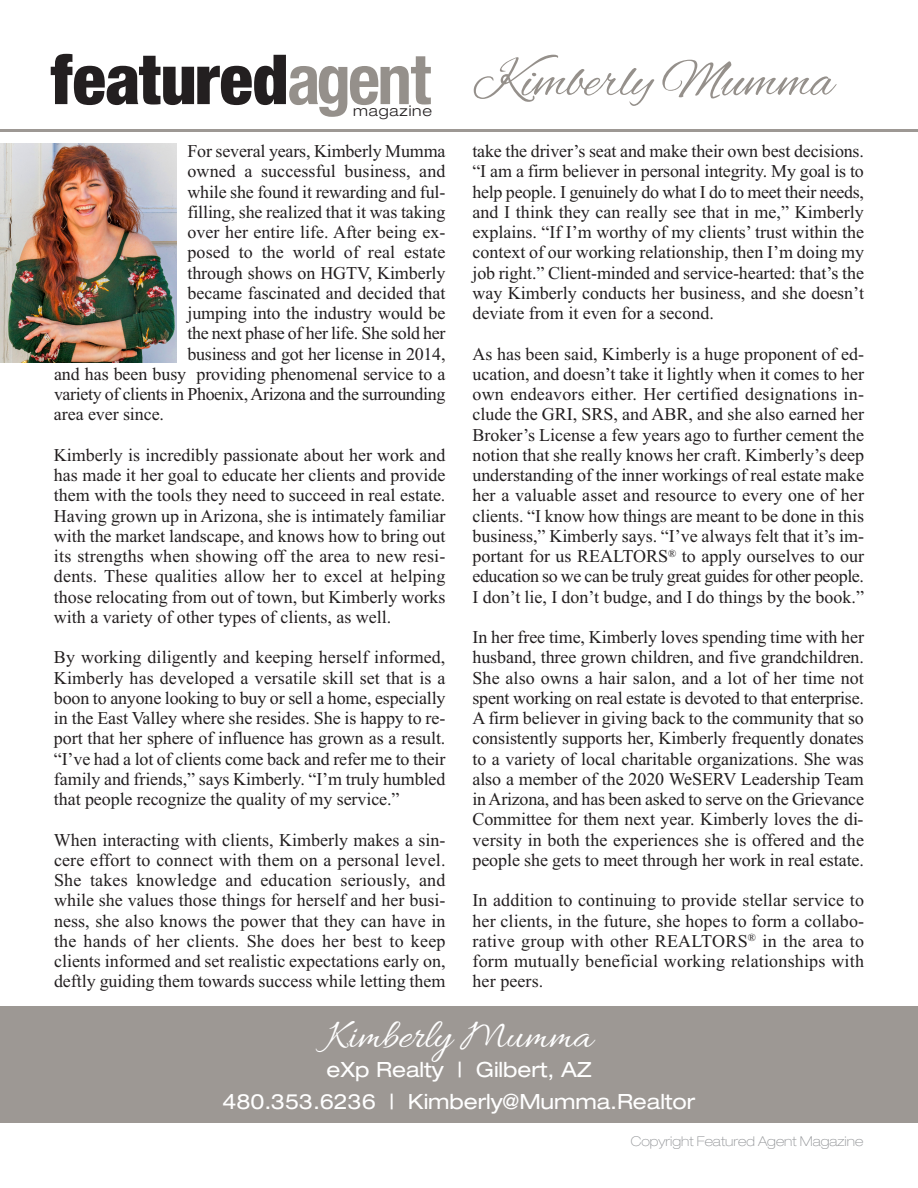
<style>
.page{position:relative;width:918px;height:1188px;background:#fff}
.page>*{position:absolute;margin:0;border:0;box-sizing:border-box;transform-origin:0 0}
.t1{font:900 condensed 69.15px "Helvetica Neue";color:#231f20}
.t2{font:54px "Alex Brush";letter-spacing:-.015em;color:#95908b}
.t3{font:42px "Allura";letter-spacing:-.005em;color:#fff}
.t4{font:expanded 21px/31.5px "Helvetica Neue";letter-spacing:-.005em;color:#fff;text-align:center}
.t5{font:18px/20.2px "Times New Roman";letter-spacing:-.005em;color:#231f20;text-align:justify}
.t6{font:300 expanded 14.85px "Helvetica Neue";letter-spacing:.06em;color:#231f20}
.t7{font:100 expanded 13.5px "Helvetica Neue";color:#939598}
.s1{font-weight:700;color:#95908b}
</style>
<div class="page">
<hr style="left:0;top:129px;width:918px;height:2px;background:#9d9894">
<div style="left:0;top:1006px;width:918px;height:118px;background:#9d9894"></div>
<img style="left:0;top:143px;width:177px;height:220px">
<h1 class="t1" style="left:51px;top:55px;width:382px">featured<span class="s1">agent</span></h1>
<p class="t6" style="left:353px;top:106px;width:81px">magazine</p>
<p class="t5" style="left:188px;top:141px;width:260px">For several years, Kimberly Mumma</p>
<p class="t5" style="left:188px;top:161px;width:260px">owned a successful business, and</p>
<p class="t5" style="left:188px;top:181px;width:259px">while she found it rewarding and ful-</p>
<p class="t5" style="left:188px;top:202px;width:259px">filling, she realized that it was taking</p>
<p class="t5" style="left:188px;top:222px;width:259px">over her entire life. After being ex-</p>
<p class="t5" style="left:188px;top:242px;width:260px">posed to the world of real estate</p>
<p class="t5" style="left:188px;top:262px;width:259px">through shows on HGTV, Kimberly</p>
<p class="t5" style="left:188px;top:283px;width:260px">became fascinated and decided that</p>
<p class="t5" style="left:188px;top:303px;width:260px">jumping into the industry would be</p>
<p class="t5" style="left:188px;top:323px;width:259px">the next phase of her life. She sold her</p>
<p class="t5" style="left:188px;top:343px;width:259px">business and got her license in 2014,</p>
<p class="t5" style="left:54px;top:364px;width:393px">and has been busy providing phenomenal service to a</p>
<p class="t5" style="left:54px;top:384px;width:393px">variety of clients in Phoenix,Arizona and the surrounding</p>
<p class="t5" style="left:54px;top:404px;width:112px">area ever since.</p>
<p class="t5" style="left:54px;top:445px;width:393px">Kimberly is incredibly passionate about her work and has made it her goal to educate her clients and provide them with the tools they need to succeed in real estate.<br>Having grown up in Arizona, she is intimately familiar with the market landscape, and knows how to bring out its strengths when showing off the area to new resi&shy;dents. These qualities allow her to excel at helping those relocating from out of town, but Kimberly works with a variety of other types of clients, as well.</p>
<p class="t5" style="left:54px;top:647px;width:393px">By working diligently and keeping herself informed, Kimberly has developed a versatile skill set that is a boon to anyone looking to buy or sell a home, especially in the East Valley where she resides. She is happy to re&shy;port that her sphere of influence has grown as a result. “I’ve had a lot of clients come back and refer me to their family and friends,” says Kimberly. “I’m truly humbled that people recognize the quality of my service.”</p>
<p class="t5" style="left:54px;top:829px;width:393px">When interacting with clients, Kimberly makes a sin&shy;cere effort to connect with them on a personal level.<br>She takes knowledge and education seriously, and while she values those things for herself and her busi&shy;ness, she also knows the power that they can have in the hands of her clients. She does her best to keep clients informed and set realistic expectations early on, deftly guiding them towards success while letting them</p>
<h2 class="t2" style="left:473px;top:50px;width:362px">Kimberly Mumma</h2>
<p class="t5" style="left:472px;top:141px;width:393px">take the driver’s seat and make their own best decisions. “I am a firm believer in personal integrity. My goal is to help people. I genuinely do what I do to meet their needs, and I think they can really see that in me,” Kimberly explains. “If I’m worthy of my clients’ trust within the context of our working relationship, then I’m doing my job right.” Client-minded and service-hearted: that’s the way Kimberly conducts her business, and she doesn’t deviate from it even for a second.</p>
<p class="t5" style="left:472px;top:343px;width:393px">As has been said, Kimberly is a huge proponent of ed&shy;ucation, and doesn’t take it lightly when it comes to her own endeavors either. Her certified designations in&shy;clude the GRI, SRS, and ABR, and she also earned her Broker’s License a few years ago to further cement the notion that she really knows her craft. Kimberly’s deep understanding of the inner workings of real estate make her a valuable asset and resource to every one of her clients. “I know how things are meant to be done in this business,” Kimberly says. “I’ve always felt that it’s im&shy;portant for us REALTORS<sup>®</sup> to apply ourselves to our education so we can be truly great guides for other people.<br>I don’t lie, I don’t budge, and I do things by the book.”</p>
<p class="t5" style="left:472px;top:627px;width:393px">In her free time, Kimberly loves spending time with her husband, three grown children, and five grandchildren.<br>She also owns a hair salon, and a lot of her time not spent working on real estate is devoted to that enterprise.<br>A firm believer in giving back to the community that so consistently supports her, Kimberly frequently donates to a variety of local charitable organizations. She was also a member of the 2020 WeSERV Leadership Team inArizona, and has been asked to serve on the Grievance Committee for them next year. Kimberly loves the di&shy;versity in both the experiences she is offered and the people she gets to meet through her work in real estate.</p>
<p class="t5" style="left:472px;top:890px;width:393px">In addition to continuing to provide stellar service to her clients, in the future, she hopes to form a collabo&shy;rative group with other REALTORS<sup>®</sup> in the area to form mutually beneficial working relationships with her peers.</p>
<h3 class="t3" style="left:325px;top:1012px;width:269px">Kimberly Mumma</h3>
<p class="t4" style="left:223px;top:1056px;width:474px">eXp Realty | Gilbert, AZ<br>480.353.6236 | Kimberly@Mumma.Realtor</p>
<p class="t7" style="left:631px;top:1136px;width:234px">Copyright Featured Agent Magazine</p>
</div>
